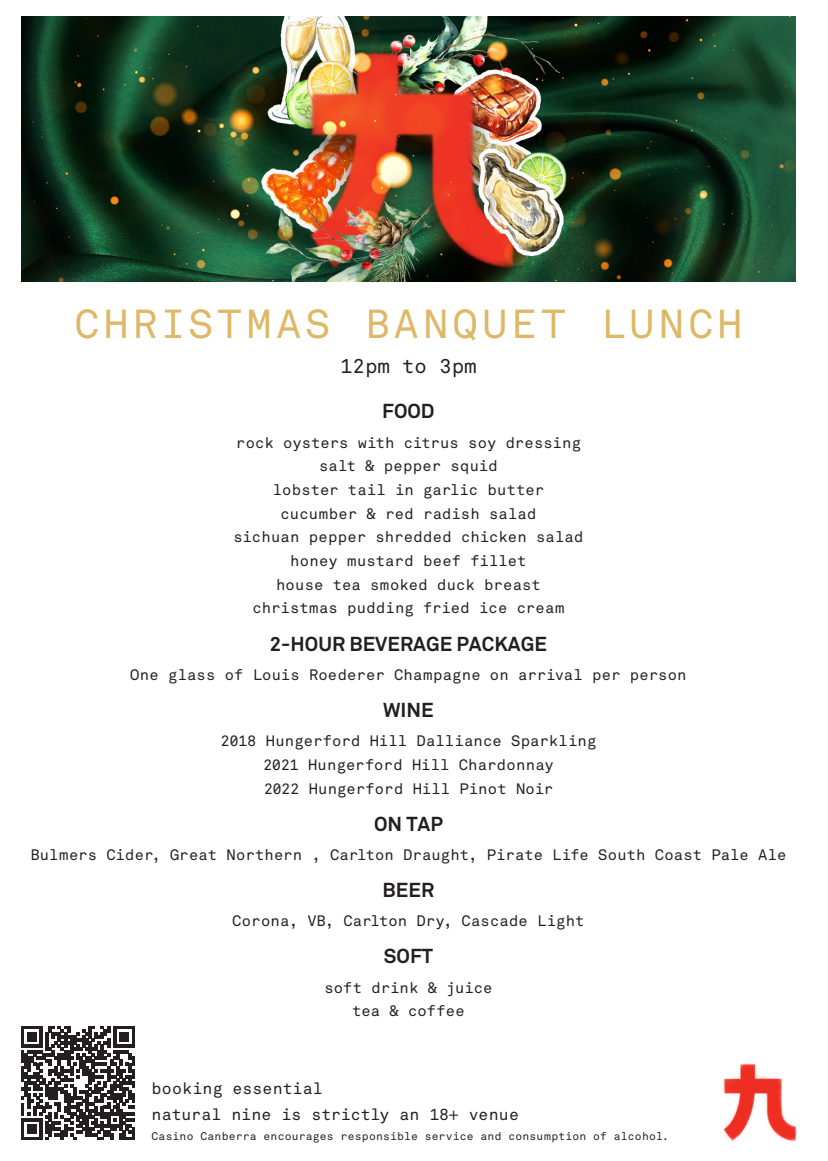
<style>
.page{position:relative;width:828px;height:1161px;background:#fff}
.page>*{position:absolute;margin:0;border:0;box-sizing:border-box;transform-origin:0 0}
.t1{font:40px "Akkurat Mono";letter-spacing:.11em;color:#deb866}
.t2{font:700 20px "Akkurat";color:#231f20}
.t3{font:20px "Akkurat Mono";color:#231f20}
.t4{font:16px "Akkurat Mono";letter-spacing:.01em;color:#231f20}
.Menu_Item{font:15px "Akkurat Mono";letter-spacing:.01em;color:#231f20}
.t5{font:11px "Akkurat Mono";letter-spacing:.02em;color:#231f20}
</style>
<div class="page">
<img style="left:21px;top:16px;width:774px;height:265px">
<img style="left:723px;top:1063px;width:74px;height:78px">
<svg style="left:21px;top:1026px;width:113px;height:113px"></svg>
<p class="t1" style="left:74px;top:300px;width:668px">CHRISTMAS BANQUET LUNCH</p>
<p class="t3" style="left:340px;top:354px;width:138px">12pm to 3pm</p>
<h1 class="t2" style="left:382px;top:398px;width:54px">FOOD</h1>
<p class="Menu_Item" style="left:236px;top:433px;width:346px">rock oysters with citrus soy dressing</p>
<p class="Menu_Item" style="left:319px;top:457px;width:180px">salt &amp; pepper squid</p>
<p class="Menu_Item" style="left:273px;top:481px;width:272px">lobster tail in garlic butter</p>
<p class="Menu_Item" style="left:280px;top:504px;width:257px">cucumber &amp; red radish salad</p>
<p class="Menu_Item" style="left:233px;top:528px;width:351px">sichuan pepper shredded chicken salad</p>
<p class="Menu_Item" style="left:290px;top:552px;width:238px">honey mustard beef fillet</p>
<p class="Menu_Item" style="left:276px;top:575px;width:266px">house tea smoked duck breast</p>
<p class="Menu_Item" style="left:252px;top:599px;width:313px">christmas pudding fried ice cream</p>
<h1 class="t2" style="left:270px;top:630px;width:278px">2-HOUR BEVERAGE PACKAGE</h1>
<p class="Menu_Item" style="left:130px;top:665px;width:557px">One glass of Louis Roederer Champagne on arrival per person</p>
<h1 class="t2" style="left:383px;top:697px;width:52px">WINE</h1>
<p class="Menu_Item" style="left:220px;top:732px;width:377px">2018 Hungerford Hill Dalliance Sparkling</p>
<p class="Menu_Item" style="left:263px;top:755px;width:292px">2021 Hungerford Hill Chardonnay</p>
<p class="Menu_Item" style="left:263px;top:779px;width:291px">2022 Hungerford Hill Pinot Noir</p>
<h1 class="t2" style="left:374px;top:811px;width:70px">ON TAP</h1>
<p class="Menu_Item" style="left:30px;top:845px;width:756px">Bulmers Cider, Great Northern , Carlton Draught, Pirate Life South Coast Pale Ale</p>
<h1 class="t2" style="left:382px;top:877px;width:53px">BEER</h1>
<p class="Menu_Item" style="left:232px;top:912px;width:353px">Corona, VB, Carlton Dry, Cascade Light</p>
<h1 class="t2" style="left:383px;top:943px;width:51px">SOFT</h1>
<p class="Menu_Item" style="left:324px;top:978px;width:170px">soft drink &amp; juice</p>
<p class="Menu_Item" style="left:352px;top:1002px;width:114px">tea &amp; coffee</p>
<p class="t4" style="left:151px;top:1078px;width:173px">booking essential</p>
<p class="t4" style="left:151px;top:1104px;width:368px">natural nine is strictly an 18+ venue</p>
<p class="t5" style="left:151px;top:1129px;width:518px">Casino Canberra encourages responsible service and consumption of alcohol.</p>
</div>
